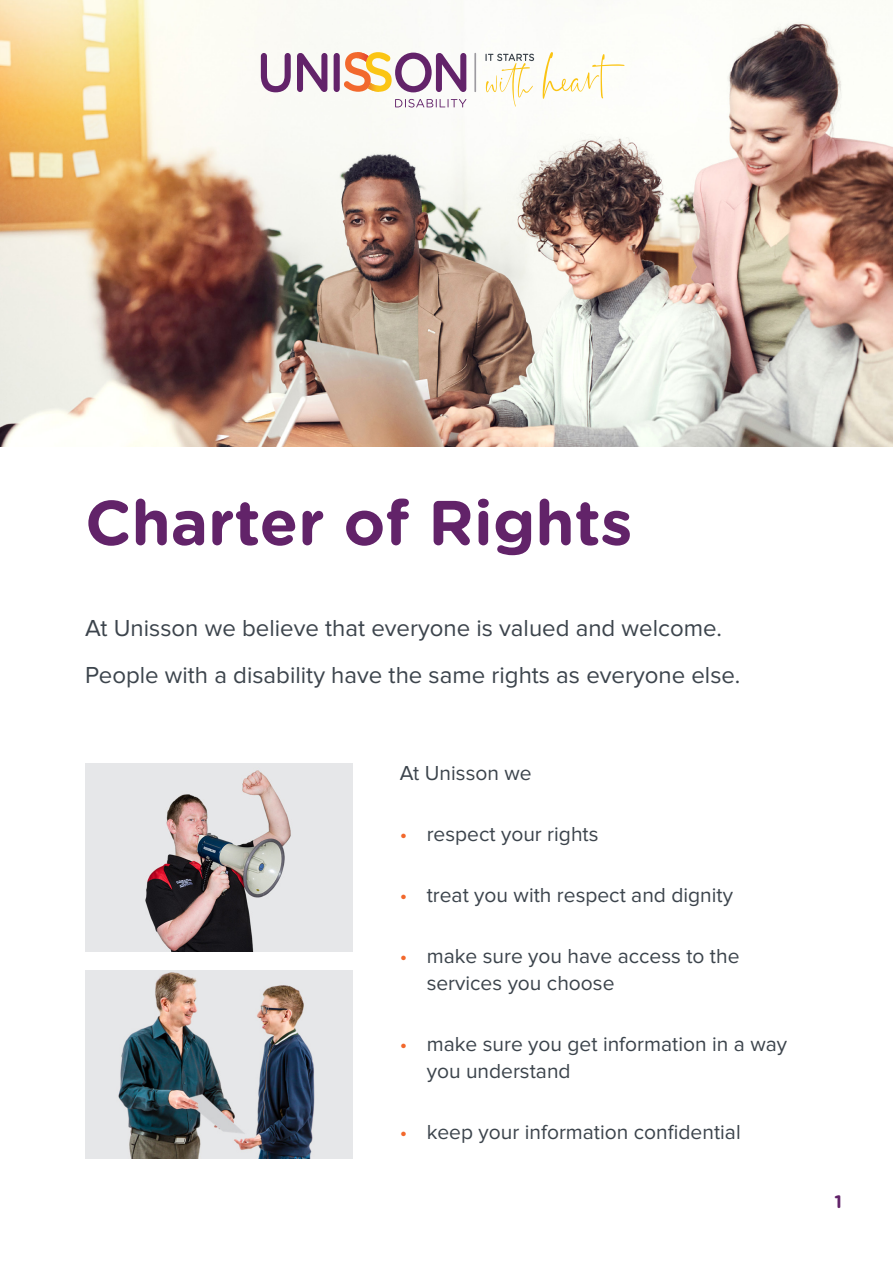
<style>
.page{position:relative;width:893px;height:1263px;background:#fff}
.page>*{position:absolute;margin:0;border:0;box-sizing:border-box;transform-origin:0 0}
.UD_Heading_1{font:700 63px "Gotham Rounded";color:#622369}
.intro_paragraph{font:24px "Proxima Nova";color:#3c444c}
.Body{font:21px/27px "Proxima Nova";color:#3c444c}
.t1{font:700 18px "Gotham Rounded";color:#622369}
.s1{color:#f2682c}
</style>
<div class="page">
<img style="left:0;top:0;width:893px;height:446px">
<img style="left:86px;top:763px;width:267px;height:188px">
<img style="left:86px;top:970px;width:267px;height:189px">
<hr style="left:474px;top:53px;width:2px;height:39px;background:#9d9ba0">
<svg style="left:543px;top:52px;width:81px;height:47px"></svg>
<svg style="left:485px;top:54px;width:49px;height:53px"></svg>
<svg style="left:261px;top:53px;width:30px;height:39px"></svg>
<svg style="left:297px;top:53px;width:30px;height:39px"></svg>
<div style="left:334px;top:53px;width:6px;height:39px;background:#63236a;border-radius:3px"></div>
<svg style="left:395px;top:99px;width:71px;height:9px"></svg>
<svg style="left:344px;top:52px;width:122px;height:40px"></svg>
<p class="UD_Heading_1" style="left:85px;top:476px;width:549px">Charter of Rights</p>
<p class="intro_paragraph" style="left:85px;top:614px;width:638px">At Unisson we believe that everyone is valued and welcome.</p>
<p class="intro_paragraph" style="left:85px;top:661px;width:657px">People with a disability have the same rights as everyone else.</p>
<p class="Body" style="left:400px;top:760px;width:133px">At Unisson we</p>
<p class="Body" style="left:400px;top:821px;width:200px"><span class="s1">•</span> respect your rights</p>
<p class="Body" style="left:400px;top:882px;width:335px"><span class="s1">•</span> treat you with respect and dignity</p>
<p class="Body" style="left:427px;top:943px;width:314px;text-indent:-27px"><span class="s1">•</span> make sure you have access to the services you choose</p>
<p class="Body" style="left:427px;top:1031px;width:362px;text-indent:-27px"><span class="s1">•</span> make sure you get information in a way you understand</p>
<p class="Body" style="left:400px;top:1119px;width:342px"><span class="s1">•</span> keep your information confidential</p>
<p class="t1" style="left:834px;top:1188px;width:9px">1</p>
</div>
